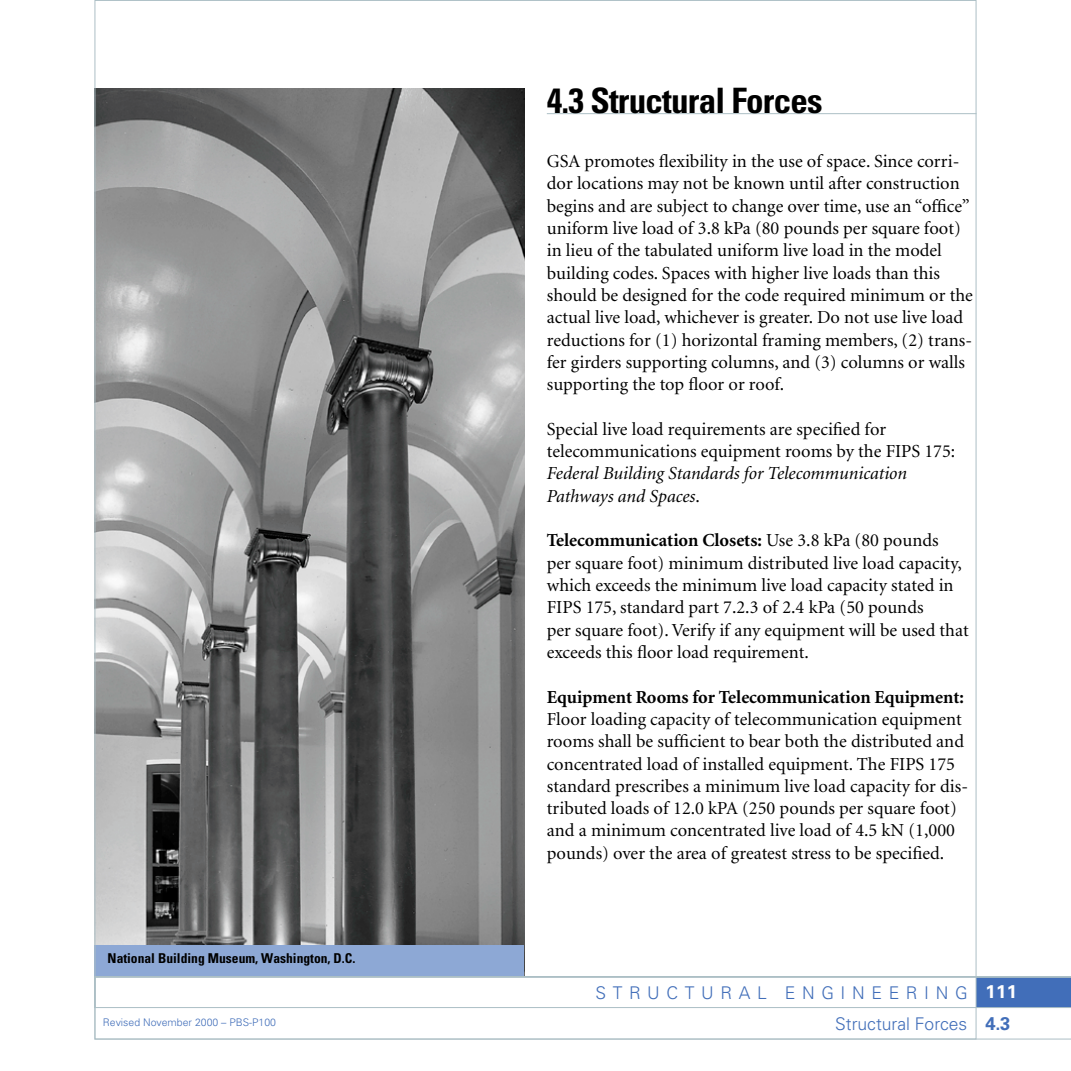
<style>
.page{position:relative;width:1071px;height:1071px;background:#fff}
.page>*{position:absolute;margin:0;border:0;box-sizing:border-box;transform-origin:0 0}
.t1{font:700 condensed 35px "Univers";letter-spacing:-.02em;color:#000}
.t2{font:18.38px/22.4px "Minion";color:#000}
.t3{font:italic 18.38px/22.4px "Minion";color:#000}
.t4{font:700 18.38px "Minion";color:#000}
.t5{font:700 18.38px "Univers";color:#fff}
.t6{font:300 17.5px "Univers";letter-spacing:.38em;color:#416eb9}
.t7{font:300 17.5px "Univers";color:#416eb9}
.t8{font:700 condensed 13.65px "Univers";color:#000}
.t9{font:300 10.5px "Univers";color:#416eb9}
.s1{font-style:normal}
.s2{font-weight:700}
.s3{font-weight:700;font-size:18.38px}
</style>
<div class="page">
<img style="left:96px;top:88px;width:429px;height:888px">
<div style="left:94px;top:945px;width:430px;height:31px;background:#8da8d5"></div>
<svg style="left:96px;top:976px;width:975px;height:64px"></svg>
<hr style="left:547px;top:113px;width:429px;height:1px;background:#acbfc5">
<h1 class="t1" style="left:547px;top:88px;width:277px">4.3 Structural Forces</h1>
<p class="t8" style="left:108px;top:953px;width:249px">National Building Museum, Washington, D.C.</p>
<p class="t2" style="left:547px;top:152px;width:428px">GSA promotes flexibility in the use of space. Since corri&shy;dor locations may not be known until after construction begins and are subject to change over time, use an “office” uniform live load of 3.8 kPa (80 pounds per square foot) in lieu of the tabulated uniform live load in the model building codes. Spaces with higher live loads than this should be designed for the code required minimum or the actual live load, whichever is greater. Do not use live load reductions for (1) horizontal framing members, (2) trans&shy;fer girders supporting columns, and (3) columns or walls supporting the top floor or roof.</p>
<p class="t2" style="left:547px;top:419px;width:410px">Special live load requirements are specified for telecommunications equipment rooms by the FIPS 175:</p>
<p class="t3" style="left:547px;top:464px;width:362px">Federal Building Standards for Telecommunication<br>Pathways and Spaces<span class="s1">.</span></p>
<p class="t2" style="left:547px;top:531px;width:423px"><span class="s2">Telecommunication Closets:</span> Use 3.8 kPa (80 pounds<br>per square foot) minimum distributed live load capacity, which exceeds the minimum live load capacity stated in FIPS 175, standard part 7.2.3 of 2.4 kPa (50 pounds<br>per square foot). Verify if any equipment will be used that exceeds this floor load requirement.</p>
<p class="t4" style="left:547px;top:690px;width:419px">Equipment Rooms for Telecommunication Equipment:</p>
<p class="t2" style="left:547px;top:709px;width:423px">Floor loading capacity of telecommunication equipment rooms shall be sufficient to bear both the distributed and concentrated load of installed equipment. The FIPS 175 standard prescribes a minimum live load capacity for dis&shy;tributed loads of 12.0 kPA (250 pounds per square foot) and a minimum concentrated live load of 4.5 kN (1,000 pounds) over the area of greatest stress to be specified.</p>
<p class="t6" style="left:595px;top:986px;width:374px">STRUCTURAL ENGINEERING</p>
<p class="t5" style="left:985px;top:985px;width:33px">111</p>
<p class="t9" style="left:103px;top:1019px;width:175px">Revised November 2000 – PBS-P100</p>
<p class="t7" style="left:835px;top:1017px;width:177px">Structural Forces <span class="s3">4.3</span></p>
</div>
